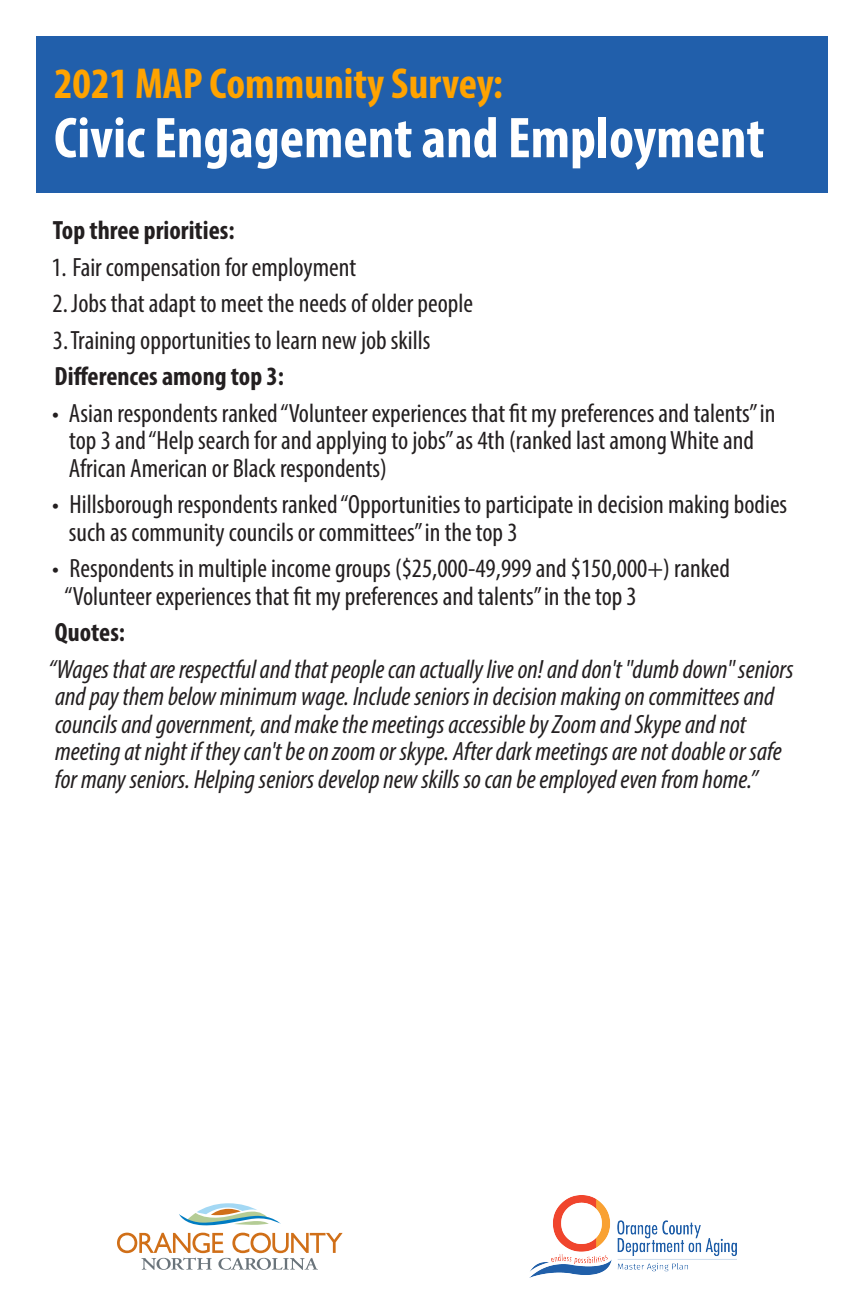
<style>
.page{position:relative;width:864px;height:1296px;background:#fff}
.page>*{position:absolute;margin:0;border:0;box-sizing:border-box;transform-origin:0 0}
.t1{font:700 condensed 58px "Myriad Pro";color:#fff}
.t2{font:700 condensed 43.5px "Myriad Pro";color:#ffa300}
.t3{font:condensed 26.5px/27.5px "Myriad Pro";color:#231f20}
.t4{font:italic condensed 26.5px/27.5px "Myriad Pro";color:#231f20}
.t5{font:700 condensed 26.5px "Myriad Pro";color:#231f20}
</style>
<div class="page">
<div style="left:36px;top:36px;width:792px;height:157px;background:#215fab"></div>
<img style="left:529px;top:1195px;width:208px;height:83px">
<svg style="left:179px;top:1203px;width:102px;height:23px"></svg>
<svg style="left:117px;top:1233px;width:226px;height:37px"></svg>
<h2 class="t2" style="left:54px;top:56px;width:451px">2021 MAP Community Survey:</h2>
<h1 class="t1" style="left:54px;top:102px;width:712px">Civic Engagement and Employment</h1>
<p class="t5" style="left:53px;top:214px;width:183px">Top three priorities:</p>
<p class="t3" style="left:51px;top:249px;width:423px;line-height:36.5px">1. Fair compensation for employment<br>2.Jobs that adapt to meet the needs of older people<br>3.Training opportunities to learn new job skills</p>
<p class="t5" style="left:55px;top:360px;width:231px">Differences among top 3:</p>
<p class="t3" style="left:69px;top:399px;width:708px;text-indent:-17px">• Asian respondents ranked “Volunteer experiences that fit my preferences and talents” in top 3 and “Help search for and applying to jobs” as 4th (ranked last among White and<br>African American or Black respondents)</p>
<p class="t3" style="left:69px;top:491px;width:720px;text-indent:-17px">• Hillsborough respondents ranked “Opportunities to participate in decision making bodies such as community councils or committees” in the top 3</p>
<p class="t3" style="left:65px;top:555px;width:667px;text-indent:-12px">• Respondents in multiple income groups ($25,000-49,999 and $150,000+) ranked “Volunteer experiences that fit my preferences and talents” in the top 3</p>
<p class="t5" style="left:55px;top:616px;width:72px">Quotes:</p>
<p class="t4" style="left:48px;top:655px;width:747px">“Wages that are respectful and that people can actually live on! and don't "dumb down" seniors and pay them below minimum wage. Include seniors in decision making on committees and councils and government, and make the meetings accessible by Zoom and Skype and not meeting at night if they can't be on zoom or skype. After dark meetings are not doable or safe for many seniors. Helping seniors develop new skills so can be employed even from home.”</p>
</div>
